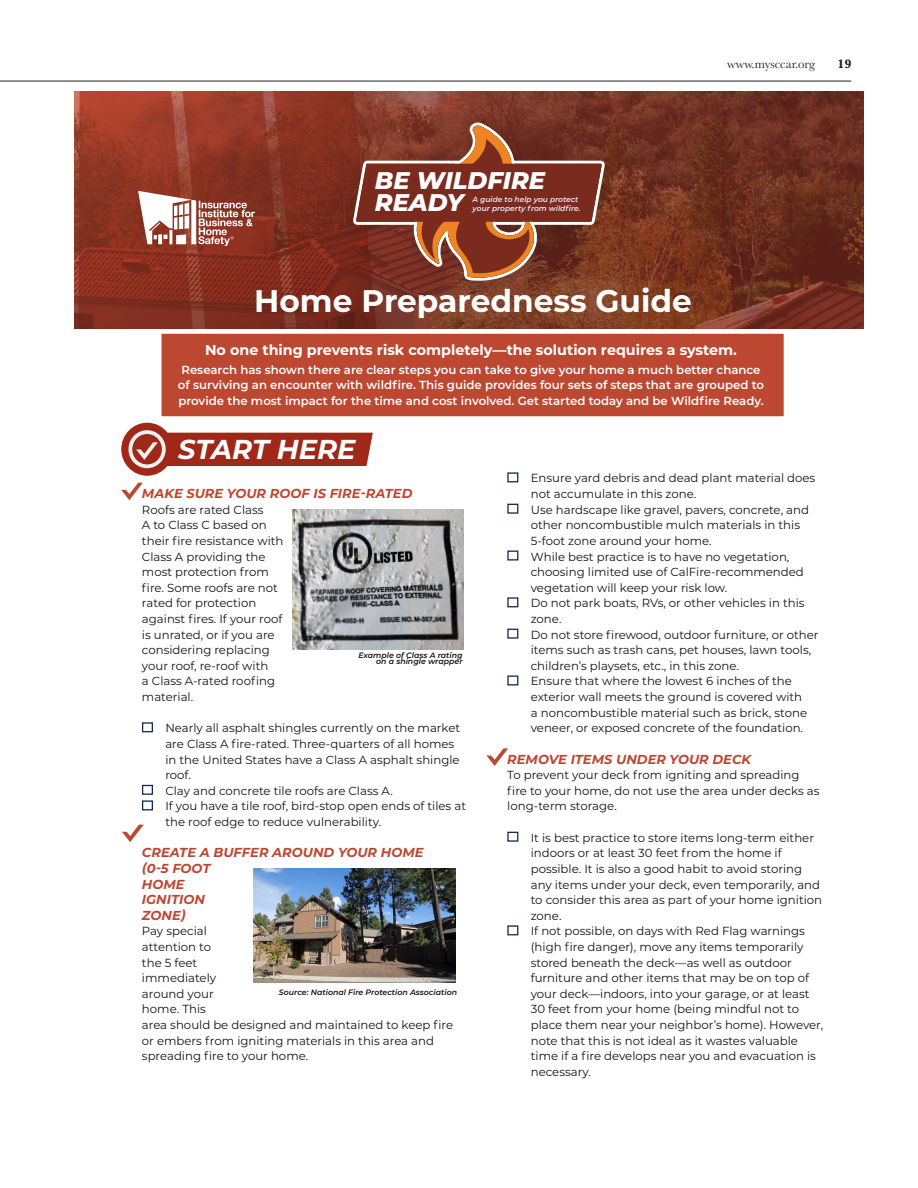
<style>
.page{position:relative;width:918px;height:1188px;background:#fff}
.page>*{position:absolute;margin:0;border:0;box-sizing:border-box;transform-origin:0 0}
.t1{font:700 31.2px "Montserrat";color:#fff}
.t2{font:italic 700 27.3px "Montserrat";color:#fff}
.t3{font:italic 800 24.15px/21.8px "Montserrat";color:#fff}
.t4{font:700 14.25px "Montserrat";color:#fff}
.t5{font:italic 700 13.05px/15.6px "Montserrat";color:#bd4832}
.t6{font:12.75px "Baskerville";color:#231f20}
.t7{font:700 12.75px "Baskerville";color:#231f20}
.t8{font:11.7px/15.6px "Montserrat";color:#151314}
.t9{font:600 11.7px/15.6px "Montserrat";color:#fff}
.t10{font:italic 600 7.8px/6.4px "Montserrat";color:#151314;text-align:right}
.t11{font:italic 600 7.5px/9px "Montserrat";color:#e9e9ff}
</style>
<div class="page">
<hr style="left:0;top:81px;width:851px;height:1px;background:#231f20">
<img style="left:74px;top:92px;width:790px;height:237px">
<svg style="left:121px;top:423px;width:252px;height:53px"></svg>
<div style="left:345px;top:118px;width:270px;height:177px;background:#231f20;opacity:.2"></div>
<svg style="left:353px;top:123px;width:252px;height:158px;background:#843e2d"></svg>
<div style="left:142px;top:722px;width:11px;height:10px;border:1px solid #122b4e"></div>
<div style="left:142px;top:785px;width:11px;height:10px;border:1px solid #122b4e"></div>
<div style="left:142px;top:800px;width:11px;height:10px;border:1px solid #122b4e"></div>
<div style="left:507px;top:472px;width:11px;height:10px;border:1px solid #122b4e"></div>
<div style="left:507px;top:504px;width:11px;height:10px;border:1px solid #122b4e"></div>
<div style="left:507px;top:551px;width:11px;height:10px;border:1px solid #122b4e"></div>
<div style="left:507px;top:597px;width:11px;height:10px;border:1px solid #122b4e"></div>
<div style="left:507px;top:629px;width:11px;height:10px;border:1px solid #122b4e"></div>
<div style="left:507px;top:675px;width:11px;height:10px;border:1px solid #122b4e"></div>
<div style="left:507px;top:832px;width:11px;height:10px;border:1px solid #122b4e"></div>
<div style="left:507px;top:925px;width:11px;height:10px;border:1px solid #122b4e"></div>
<img style="left:293px;top:510px;width:171px;height:139px">
<img style="left:254px;top:868px;width:202px;height:114px">
<svg style="left:121px;top:483px;width:22px;height:17px"></svg>
<svg style="left:486px;top:748px;width:22px;height:18px"></svg>
<svg style="left:122px;top:825px;width:22px;height:17px"></svg>
<div style="left:161px;top:333px;width:623px;height:84px;background:#bd4831"></div>
<div style="left:160px;top:332px;width:625px;height:86px;border:1px solid #fff"></div>
<svg style="left:138px;top:191px;width:117px;height:55px"></svg>
<p class="t3" style="left:375px;top:168px;width:172px">BE WILDFIRE<br>READY</p>
<p class="t11" style="left:473px;top:194px;width:110px">A guide to help you protect your property from wildfire.</p>
<p class="t6" style="left:727px;top:56px;width:89px">www.mysccar.org</p>
<p class="t7" style="left:837px;top:55px;width:15px">19</p>
<p class="t1" style="left:254px;top:278px;width:439px">Home Preparedness Guide</p>
<p class="t4" style="left:205px;top:340px;width:533px">No one thing prevents risk completely―the solution requires a system.</p>
<p class="t9" style="left:178px;top:361px;width:588px">Research has shown there are clear steps you can take to give your home a much better chance of surviving an encounter with wildfire. This guide provides four sets of steps that are grouped to provide the most impact for the time and cost involved. Get started today and be Wildfire Ready.</p>
<p class="t2" style="left:178px;top:430px;width:179px">START HERE</p>
<p class="t5" style="left:142px;top:485px;width:272px">MAKE SURE YOUR ROOF IS FIRE-RATED</p>
<p class="t8" style="left:142px;top:501px;width:143px">Roofs are rated Class<br>A to Class C based on their fire resistance with<br>Class A providing the most protection from fire. Some roofs are not rated for protection against fires. If your roof is unrated, or if you are considering replacing your roof, re-roof with<br>a Class A-rated roofing material.</p>
<p class="t8" style="left:165px;top:720px;width:302px">Nearly all asphalt shingles currently on the market are Class A fire-rated. Three-quarters of all homes in the United States have a Class A asphalt shingle roof.<br>Clay and concrete tile roofs are Class A.<br>If you have a tile roof, bird-stop open ends of tiles at the roof edge to reduce vulnerability.</p>
<p class="t5" style="left:142px;top:844px;width:283px">CREATE A BUFFER AROUND YOUR HOME (0-5 FOOT<br>HOME<br>IGNITION<br>ZONE)</p>
<p class="t8" style="left:142px;top:923px;width:313px">Pay special<br>attention to<br>the 5 feet<br>immediately<br>around your<br>home. This<br>area should be designed and maintained to keep fire or embers from igniting materials in this area and spreading fire to your home.</p>
<p class="t10" style="left:358px;top:651px;width:106px">Example of Class A rating on a shingle wrapper</p>
<p class="t10" style="left:279px;top:988px;width:180px">Source: National Fire Protection Association</p>
<p class="t8" style="left:531px;top:470px;width:289px">Ensure yard debris and dead plant material does not accumulate in this zone.<br>Use hardscape like gravel, pavers, concrete, and other noncombustible mulch materials in this 5-foot zone around your home.<br>While best practice is to have no vegetation, choosing limited use of CalFire-recommended vegetation will keep your risk low.<br>Do not park boats, RVs, or other vehicles in this zone.<br>Do not store firewood, outdoor furniture, or other items such as trash cans, pet houses, lawn tools, children’s playsets, etc., in this zone.<br>Ensure that where the lowest 6 inches of the exterior wall meets the ground is covered with<br>a noncombustible material such as brick, stone veneer, or exposed concrete of the foundation.</p>
<p class="t5" style="left:507px;top:751px;width:245px">REMOVE ITEMS UNDER YOUR DECK</p>
<p class="t8" style="left:507px;top:767px;width:314px">To prevent your deck from igniting and spreading fire to your home, do not use the area under decks as long-term storage.</p>
<p class="t8" style="left:531px;top:829px;width:294px">It is best practice to store items long-term either indoors or at least 30 feet from the home if possible. It is also a good habit to avoid storing any items under your deck, even temporarily, and to consider this area as part of your home ignition zone.<br>If not possible, on days with Red Flag warnings (high fire danger), move any items temporarily stored beneath the deck―as well as outdoor furniture and other items that may be on top of your deck―indoors, into your garage, or at least 30 feet from your home (being mindful not to place them near your neighbor’s home). However, note that this is not ideal as it wastes valuable time if a fire develops near you and evacuation is necessary.</p>
</div>
